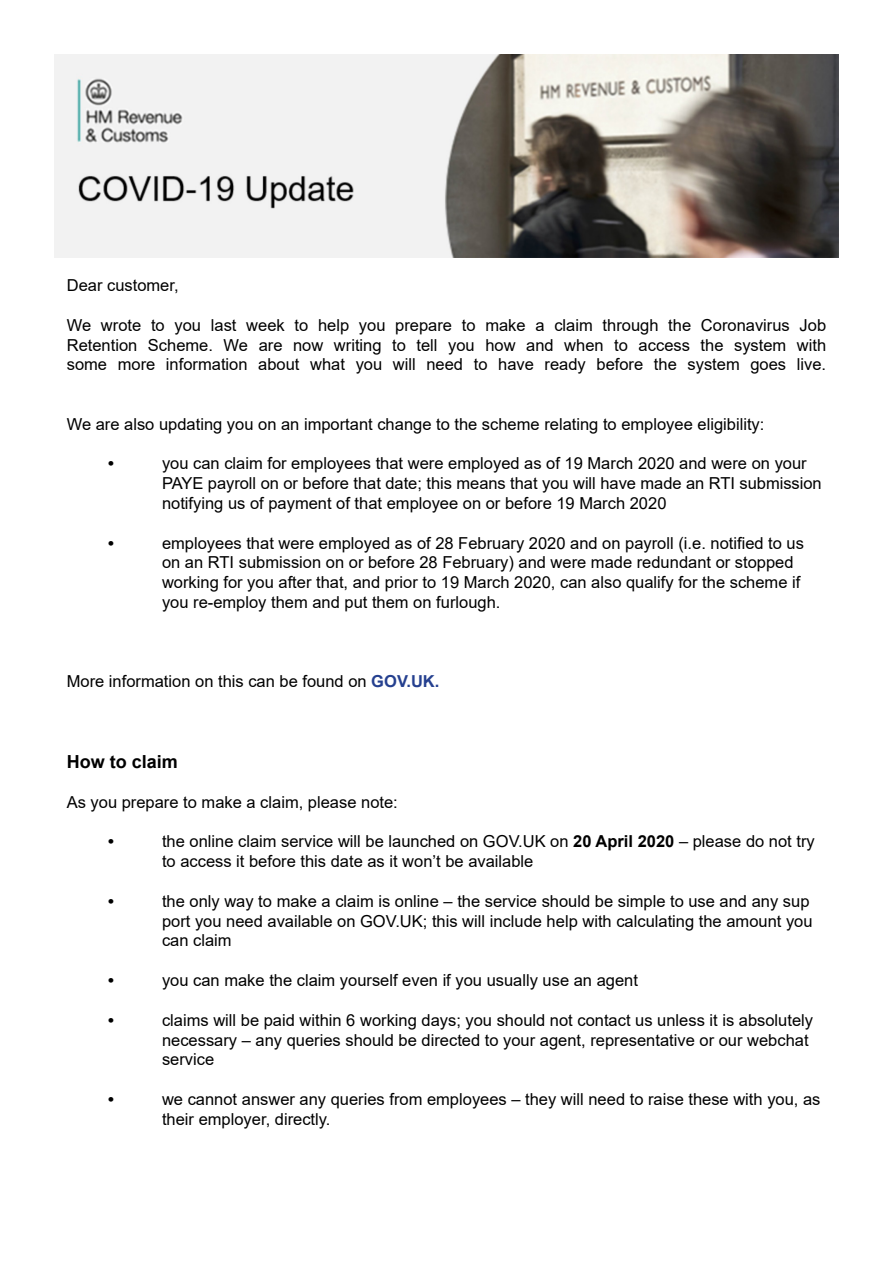
<style>
.page{position:relative;width:893px;height:1263px;background:#fff}
.page>*{position:absolute;margin:0;border:0;box-sizing:border-box;transform-origin:0 0}
.t1{font:700 18px "Arial";color:#000}
.t2{font:16.5px/19.8px "Arial";color:#000}
.t3{font:700 16.5px "Arial";color:#000}
.s1{font-weight:700;color:#25408f}
.s2{font-weight:700}
</style>
<div class="page">
<img style="left:54px;top:54px;width:785px;height:203px">
<p class="t2" style="left:67px;top:275px;width:113px">Dear customer,</p>
<p class="t2" style="left:67px;top:315px;width:761px;text-align:justify">We wrote to you last week to help you prepare to make a claim through the Coronavirus Job Retention Scheme. We are now writing to tell you how and when to access the system with some more information about what you will need to have ready before the system goes live.</p>
<p class="t2" style="left:67px;top:414px;width:699px">We are also updating you on an important change to the scheme relating to employee eligibility:</p>
<p class="t3" style="left:108px;top:452px;width:7px">•</p>
<p class="t2" style="left:162px;top:454px;width:661px">you can claim for employees that were employed as of 19 March 2020 and were on your<br>PAYE payroll on or before that date; this means that you will have made an RTI submission notifying us of payment of that employee on or before 19 March 2020</p>
<p class="t3" style="left:108px;top:531px;width:7px">•</p>
<p class="t2" style="left:162px;top:533px;width:643px">employees that were employed as of 28 February 2020 and on payroll (i.e. notified to us on an RTI submission on or before 28 February) and were made redundant or stopped working for you after that, and prior to 19 March 2020, can also qualify for the scheme if you re-employ them and put them on furlough.</p>
<p class="t2" style="left:67px;top:671px;width:374px">More information on this can be found on <span class="s1">GOV.UK.</span></p>
<p class="t1" style="left:67px;top:749px;width:113px">How to claim</p>
<p class="t2" style="left:67px;top:792px;width:333px">As you prepare to make a claim, please note:</p>
<p class="t3" style="left:108px;top:830px;width:7px">•</p>
<p class="t2" style="left:162px;top:832px;width:654px">the online claim service will be launched on GOV.UK on <span class="s2">20 April 2020</span> – please do not try to access it before this date as it won’t be available</p>
<p class="t3" style="left:108px;top:889px;width:7px">•</p>
<p class="t2" style="left:162px;top:891px;width:652px">the only way to make a claim is online – the service should be simple to use and any sup port you need available on GOV.UK; this will include help with calculating the amount you can claim</p>
<p class="t3" style="left:108px;top:969px;width:7px">•</p>
<p class="t2" style="left:162px;top:970px;width:477px">you can make the claim yourself even if you usually use an agent</p>
<p class="t3" style="left:108px;top:1008px;width:7px">•</p>
<p class="t2" style="left:162px;top:1010px;width:653px">claims will be paid within 6 working days; you should not contact us unless it is absolutely necessary – any queries should be directed to your agent, representative or our webchat service</p>
<p class="t3" style="left:108px;top:1087px;width:7px">•</p>
<p class="t2" style="left:162px;top:1089px;width:660px">we cannot answer any queries from employees – they will need to raise these with you, as their employer, directly.</p>
</div>
